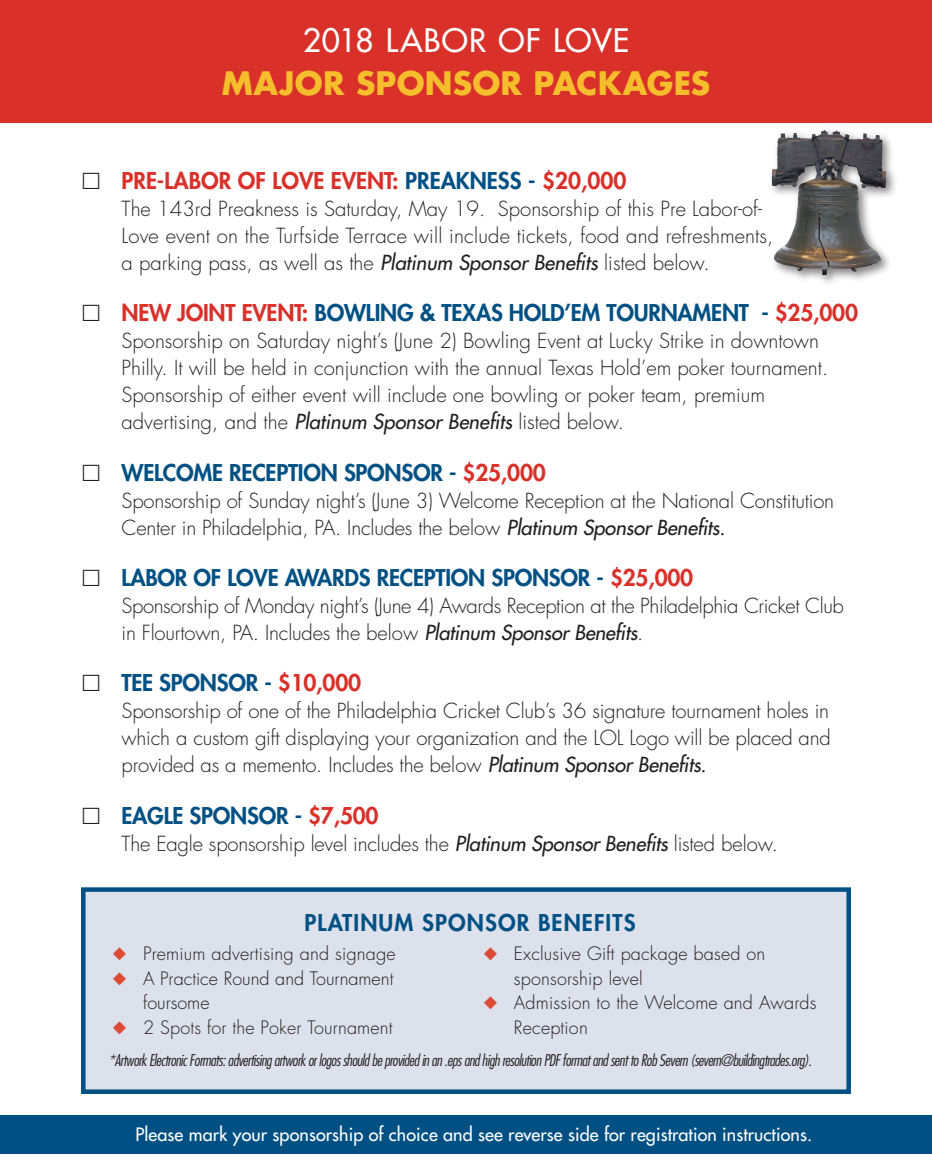
<style>
.page{position:relative;width:932px;height:1175px;background:#fff}
.page>*{position:absolute;margin:0;border:0;box-sizing:border-box;transform-origin:0 0}
.t1{font:700 31.5px "Futura";letter-spacing:.01em;color:#f6be2c}
.t2{font:31.5px "Futura";letter-spacing:.03em;color:#fff}
.t3{font:800 22.5px "Futura";letter-spacing:-.01em;color:#015084}
.t4{font:800 22.5px "Futura";color:#d93029}
.t5{font:800 22.5px "Futura";letter-spacing:.05em;color:#015084}
.t6{font:300 20.25px/27px "Futura";color:#231f20}
.t7{font:300 20.25px/27px "Futura";letter-spacing:-.02em;color:#231f20}
.t8{font:300 18px/24.8px "Futura";letter-spacing:.01em;color:#231f20}
.t9{font:18px "Futura";letter-spacing:.005em;color:#fff}
.t10{font:italic 300 condensed 15.75px "Futura";letter-spacing:-.03em;color:#231f20}
.s1{color:#015084}
.s2{font-weight:400;font-style:italic}
.s3{color:#d93029}
.s4{color:#db4b35}
</style>
<div class="page">
<div style="left:0;top:0;width:932px;height:123px;background:#d93029"></div>
<div style="left:0;top:1115px;width:932px;height:38px;background:#015084"></div>
<div style="left:81px;top:889px;width:769px;height:205px;background:#dce1ec"></div>
<div style="left:81px;top:887px;width:769px;height:207px;border:4px solid #015084"></div>
<div style="left:767px;top:126px;width:130px;height:161px;background:#231f20;opacity:.55"></div>
<img style="left:777px;top:130px;width:46px;height:22px">
<h1 class="t2" style="left:303px;top:20px;width:328px">2018 LABOR OF LOVE</h1>
<h1 class="t1" style="left:222px;top:61px;width:490px">MAJOR SPONSOR PACKAGES</h1>
<p class="t4" style="left:122px;top:166px;width:506px">PRE-LABOR OF LOVE EVENT: <span class="s1">PREAKNESS -</span> $20,000</p>
<p class="t6" style="left:122px;top:195px;width:653px">The 143rd Preakness is Saturday, May 19. Sponsorship of this Pre Labor-of-<br>Love event on the Turfside Terrace will include tickets, food and refreshments, a parking pass, as well as the <span class="s2">Platinum Sponsor Benefits</span> listed below.</p>
<p class="t3" style="left:122px;top:298px;width:738px"><span class="s3">NEW JOINT EVENT:</span> BOWLING &amp; TEXAS HOLD’EM TOURNAMENT - <span class="s3">$25,000</span></p>
<p class="t6" style="left:122px;top:328px;width:708px">Sponsorship on Saturday night’s (June 2) Bowling Event at Lucky Strike in downtown Philly. It will be held in conjunction with the annual Texas Hold’em poker tournament.<br>Sponsorship of either event will include one bowling or poker team, premium advertising, and the <span class="s2">Platinum Sponsor Benefits</span> listed below.</p>
<p class="t3" style="left:122px;top:457px;width:426px">WELCOME RECEPTION SPONSOR - <span class="s3">$25,000</span></p>
<p class="t6" style="left:122px;top:487px;width:714px">Sponsorship of Sunday night’s (June 3) Welcome Reception at the National Constitution<br>Center in Philadelphia, PA. Includes the below <span class="s2">Platinum Sponsor Benefits.</span></p>
<p class="t3" style="left:122px;top:562px;width:573px">LABOR OF LOVE AWARDS RECEPTION SPONSOR - <span class="s3">$25,000</span></p>
<p class="t7" style="left:122px;top:592px;width:724px">Sponsorship of Monday night’s (June 4) Awards Reception at the Philadelphia Cricket Club in Flourtown, PA. Includes the below <span class="s2">Platinum Sponsor Benefits</span>.</p>
<p class="t3" style="left:122px;top:668px;width:241px">TEE SPONSOR - <span class="s3">$10,000</span></p>
<p class="t6" style="left:122px;top:697px;width:710px;text-align:justify">Sponsorship of one of the Philadelphia Cricket Club’s 36 signature tournament holes in which a custom gift displaying your organization and the LOL Logo will be placed and provided as a memento. Includes the below <span class="s2">Platinum Sponsor Benefits.</span></p>
<p class="t3" style="left:122px;top:800px;width:258px">EAGLE SPONSOR - <span class="s3">$7,500</span></p>
<p class="t6" style="left:122px;top:830px;width:658px">The Eagle sponsorship level includes the <span class="s2">Platinum Sponsor Benefits</span> listed below.</p>
<p class="t5" style="left:304px;top:907px;width:332px">PLATINUM SPONSOR BENEFITS</p>
<p class="t8" style="left:113px;top:941px;width:284px"><span class="s4">◆</span> Premium advertising and signage</p>
<p class="t8" style="left:143px;top:965px;width:252px;text-indent:-30px"><span class="s4">◆</span> A Practice Round and Tournament foursome</p>
<p class="t8" style="left:113px;top:1015px;width:281px"><span class="s4">◆</span> 2 Spots for the Poker Tournament</p>
<p class="t8" style="left:514px;top:941px;width:253px;text-indent:-30px"><span class="s4">◆</span> Exclusive Gift package based on sponsorship level</p>
<p class="t8" style="left:514px;top:990px;width:304px;text-indent:-30px"><span class="s4">◆</span> Admission to the Welcome and Awards<br>Reception</p>
<p class="t10" style="left:109px;top:1050px;width:704px">*Artwork Electronic Formats: advertising artwork or logos should be provided in an .eps and high resolution PDF format and sent to Rob Severn (severn@buildingtrades.org).</p>
<p class="t9" style="left:135px;top:1122px;width:678px">Please mark your sponsorship of choice and see reverse side for registration instructions.</p>
</div>
